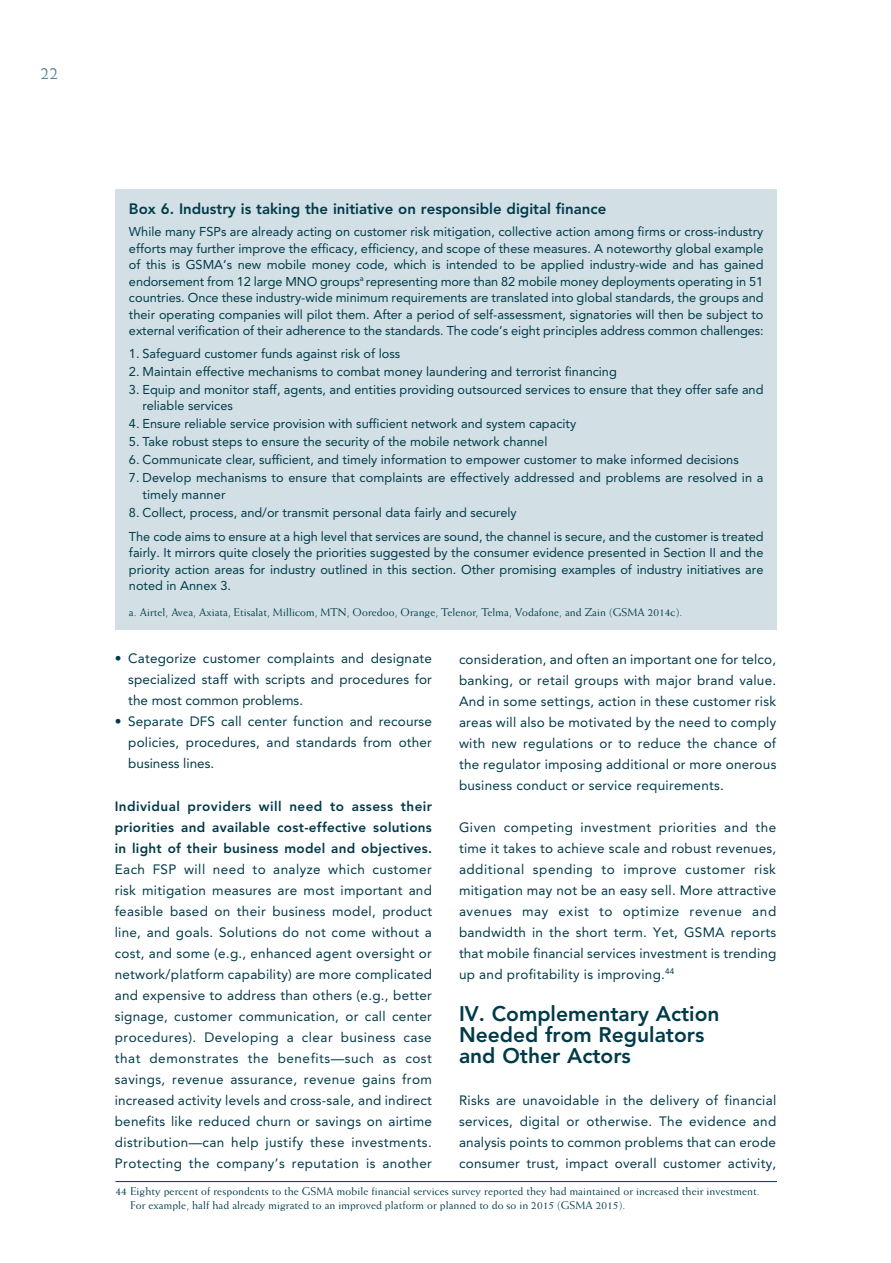
<style>
.page{position:relative;width:891px;height:1263px;background:#fff}
.page>*{position:absolute;margin:0;border:0;box-sizing:border-box;transform-origin:0 0}
.t1{font:800 21px/21px "Avenir";color:#003a49}
.t2{font:18px "Weiss";color:#548594}
.t3{font:800 15px "Avenir";color:#003a49}
.t4{font:13.5px/21px "Avenir";letter-spacing:.02em;color:#003a49;text-align:justify}
.t5{font:800 13.5px/21px "Avenir";letter-spacing:.02em;color:#003a49;text-align:justify}
.t6{font:12.75px/16.5px "Avenir";color:#003a49}
.t7{font:11.25px/13.5px "Weiss";letter-spacing:.01em;color:#003a49}
</style>
<div class="page">
<hr style="left:115px;top:1180px;width:662px;height:1px;background:#003a49">
<div style="left:115px;top:189px;width:662px;height:440px;background:#d2e0e6"></div>
<h2 class="t2" style="left:40px;top:62px;width:19px">22</h2>
<p class="t3" style="left:129px;top:199px;width:479px">Box 6. Industry is taking the initiative on responsible digital finance</p>
<p class="t6" style="left:129px;top:223px;width:636px;text-align:justify">While many FSPs are already acting on customer risk mitigation, collective action among firms or cross-industry efforts may further improve the efficacy, efficiency, and scope of these measures. A noteworthy global example of this is GSMA’s new mobile money code, which is intended to be applied industry-wide and has gained endorsement from 12 large MNO groups<sup>a</sup> representing more than 82 mobile money deployments operating in 51 countries. Once these industry-wide minimum requirements are translated into global standards, the groups and their operating companies will pilot them. After a period of self-assessment, signatories will then be subject to external verification of their adherence to the standards. The code’s eight principles address common challenges:</p>
<p class="t6" style="left:129px;top:345px;width:273px">1. Safeguard customer funds against risk of loss</p>
<p class="t6" style="left:129px;top:363px;width:489px">2. Maintain effective mechanisms to combat money laundering and terrorist financing</p>
<p class="t6" style="left:142px;top:381px;width:622px;text-indent:-14px">3. Equip and monitor staff, agents, and entities providing outsourced services to ensure that they offer safe and reliable services</p>
<p class="t6" style="left:129px;top:415px;width:449px">4. Ensure reliable service provision with sufficient network and system capacity</p>
<p class="t6" style="left:129px;top:433px;width:420px">5. Take robust steps to ensure the security of the mobile network channel</p>
<p class="t6" style="left:129px;top:451px;width:611px">6. Communicate clear, sufficient, and timely information to empower customer to make informed decisions</p>
<p class="t6" style="left:142px;top:469px;width:623px;text-indent:-14px">7. Develop mechanisms to ensure that complaints are effectively addressed and problems are resolved in a timely manner</p>
<p class="t6" style="left:129px;top:500px;width:636px;line-height:24px">8. Collect, process, and/or transmit personal data fairly and securely<br>The code aims to ensure at a high level that services are sound, the channel is secure, and the customer is treated</p>
<p class="t6" style="left:129px;top:544px;width:636px;text-align:justify">fairly. It mirrors quite closely the priorities suggested by the consumer evidence presented in Section II and the priority action areas for industry outlined in this section. Other promising examples of industry initiatives are noted in Annex 3.</p>
<p class="t7" style="left:129px;top:605px;width:555px">a. Airtel, Avea, Axiata, Etisalat, Millicom, MTN, Ooredoo, Orange, Telenor, Telma, Vodafone, and Zain (GSMA 2014c).</p>
<p class="t4" style="left:459px;top:648px;width:319px">consideration, and often an important one for telco, banking, or retail groups with major brand value.<br>And in some settings, action in these customer risk areas will also be motivated by the need to comply with new regulations or to reduce the chance of the regulator imposing additional or more onerous business conduct or service requirements.</p>
<p class="t4" style="left:459px;top:816px;width:319px">Given competing investment priorities and the time it takes to achieve scale and robust revenues, additional spending to improve customer risk mitigation may not be an easy sell. More attractive avenues may exist to optimize revenue and bandwidth in the short term. Yet, GSMA reports that mobile financial services investment is trending up and profitability is improving.<sup>44</sup></p>
<h1 class="t1" style="left:459px;top:1002px;width:262px">IV. Complementary Action<br>Needed from Regulators and Other Actors</h1>
<p class="t4" style="left:459px;top:1089px;width:319px">Risks are unavoidable in the delivery of financial services, digital or otherwise. The evidence and analysis points to common problems that can erode consumer trust, impact overall customer activity,</p>
<p class="t7" style="left:130px;top:1184px;width:631px;text-indent:-15px">44 Eighty percent of respondents to the GSMA mobile financial services survey reported they had maintained or increased their investment.<br>For example, half had already migrated to an improved platform or planned to do so in 2015 (GSMA 2015).</p>
<p class="t4" style="left:128px;top:648px;width:305px;text-indent:-14px">• Categorize customer complaints and designate specialized staff with scripts and procedures for the most common problems.</p>
<p class="t4" style="left:128px;top:711px;width:305px;text-indent:-14px">• Separate DFS call center function and recourse policies, procedures, and standards from other business lines.</p>
<p class="t5" style="left:115px;top:795px;width:319px">Individual providers will need to assess their priorities and available cost-effective solutions in light of their business model and objectives.</p>
<p class="t4" style="left:115px;top:858px;width:319px">Each FSP will need to analyze which customer risk mitigation measures are most important and feasible based on their business model, product line, and goals. Solutions do not come without a cost, and some (e.g., enhanced agent oversight or network/platform capability) are more complicated and expensive to address than others (e.g., better signage, customer communication, or call center procedures). Developing a clear business case that demonstrates the benefits—such as cost savings, revenue assurance, revenue gains from increased activity levels and cross-sale, and indirect benefits like reduced churn or savings on airtime distribution—can help justify these investments.<br>Protecting the company’s reputation is another</p>
</div>
